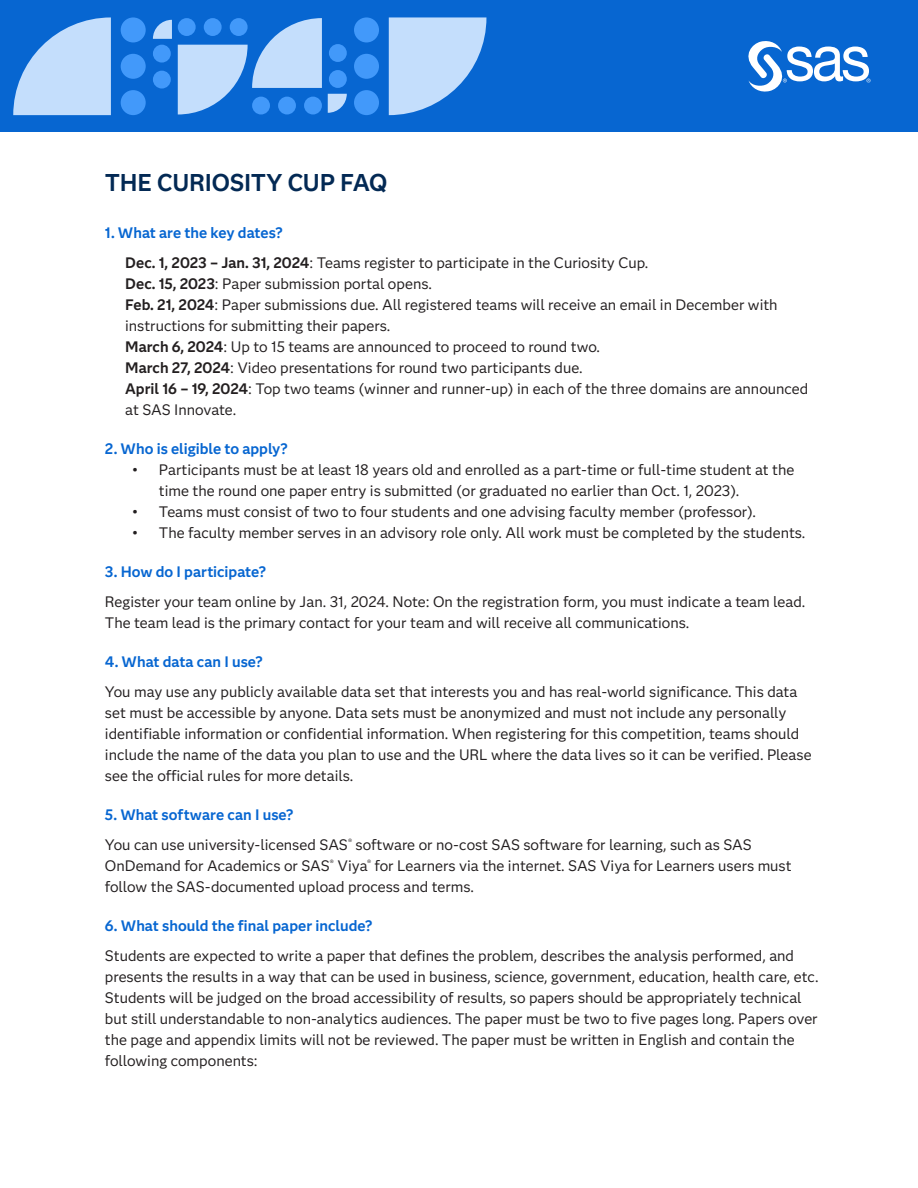
<style>
.page{position:relative;width:918px;height:1188px;background:#fff}
.page>*{position:absolute;margin:0;border:0;box-sizing:border-box;transform-origin:0 0}
.t1{font:700 24px "Anova";letter-spacing:-.01em;color:#032954}
.t2{font:15px/21px "Anova";color:#231f20}
.t3{font:700 15px "Anova";color:#0766d1}
.s1{font-weight:700}
</style>
<div class="page">
<div style="left:0;top:0;width:918px;height:132px;background:#0766d1"></div>
<svg style="left:389px;top:17px;width:97px;height:98px"></svg>
<div style="left:354px;top:90px;width:25px;height:25px;background:#4299fa;border-radius:50%"></div>
<div style="left:354px;top:54px;width:25px;height:25px;background:#4299fa;border-radius:50%"></div>
<div style="left:354px;top:17px;width:25px;height:25px;background:#4299fa;border-radius:50%"></div>
<svg style="left:328px;top:94px;width:19px;height:19px"></svg>
<div style="left:329px;top:44px;width:18px;height:18px;background:#4299fa;border-radius:50%"></div>
<div style="left:329px;top:70px;width:18px;height:18px;background:#4299fa;border-radius:50%"></div>
<svg style="left:13px;top:17px;width:98px;height:98px"></svg>
<div style="left:121px;top:17px;width:25px;height:25px;background:#4299fa;border-radius:50%"></div>
<div style="left:121px;top:54px;width:25px;height:25px;background:#4299fa;border-radius:50%"></div>
<div style="left:121px;top:90px;width:25px;height:25px;background:#4299fa;border-radius:50%"></div>
<svg style="left:178px;top:18px;width:144px;height:96px"></svg>
<svg style="left:153px;top:20px;width:19px;height:19px"></svg>
<div style="left:153px;top:71px;width:18px;height:18px;background:#4299fa;border-radius:50%"></div>
<div style="left:153px;top:45px;width:18px;height:18px;background:#4299fa;border-radius:50%"></div>
<div style="left:178px;top:18px;width:18px;height:18px;background:#4299fa;border-radius:50%"></div>
<div style="left:204px;top:18px;width:18px;height:18px;background:#4299fa;border-radius:50%"></div>
<div style="left:230px;top:18px;width:18px;height:18px;background:#4299fa;border-radius:50%"></div>
<svg style="left:748px;top:41px;width:123px;height:51px"></svg>
<p class="t1" style="left:105px;top:165px;width:284px">THE CURIOSITY CUP FAQ</p>
<p class="t3" style="left:105px;top:221px;width:179px">1. What are the key dates?</p>
<p class="t2" style="left:125px;top:251px;width:525px"><span class="s1">Dec. 1, 2023 – Jan. 31, 2024</span>: Teams register to participate in the Curiosity Cup.</p>
<p class="t2" style="left:125px;top:272px;width:308px"><span class="s1">Dec. 15, 2023</span>: Paper submission portal opens.</p>
<p class="t2" style="left:125px;top:293px;width:654px"><span class="s1">Feb. 21, 2024</span>: Paper submissions due. All registered teams will receive an email in December with instructions for submitting their papers.</p>
<p class="t2" style="left:125px;top:335px;width:476px"><span class="s1">March 6, 2024</span>: Up to 15 teams are announced to proceed to round two.</p>
<p class="t2" style="left:125px;top:356px;width:459px"><span class="s1">March 27, 2024</span>: Video presentations for round two participants due.</p>
<p class="t2" style="left:125px;top:377px;width:685px"><span class="s1">April 16 – 19, 2024</span>: Top two teams (winner and runner-up) in each of the three domains are announced at SAS Innovate.</p>
<p class="t3" style="left:105px;top:437px;width:184px">2. Who is eligible to apply?</p>
<p class="t2" style="left:159px;top:458px;width:637px;text-indent:-27px">• Participants must be at least 18 years old and enrolled as a part-time or full-time student at the time the round one paper entry is submitted (or graduated no earlier than Oct. 1, 2023).</p>
<p class="t2" style="left:132px;top:500px;width:626px">• Teams must consist of two to four students and one advising faculty member (professor).</p>
<p class="t2" style="left:132px;top:521px;width:675px">• The faculty member serves in an advisory role only. All work must be completed by the students.</p>
<p class="t3" style="left:105px;top:560px;width:163px">3. How do I participate?</p>
<p class="t2" style="left:105px;top:590px;width:702px">Register your team online by Jan. 31, 2024. Note: On the registration form, you must indicate a team lead.<br>The team lead is the primary contact for your team and will receive all communications.</p>
<p class="t3" style="left:105px;top:650px;width:160px">4. What data can I use?</p>
<p class="t2" style="left:105px;top:680px;width:708px">You may use any publicly available data set that interests you and has real-world significance. This data set must be accessible by anyone. Data sets must be anonymized and must not include any personally identifiable information or confidential information. When registering for this competition, teams should include the name of the data you plan to use and the URL where the data lives so it can be verified. Please see the official rules for more details.</p>
<p class="t3" style="left:105px;top:803px;width:190px">5. What software can I use?</p>
<p class="t2" style="left:105px;top:833px;width:688px">You can use university-licensed SAS<sup>®</sup> software or no-cost SAS software for learning, such as SAS<br>OnDemand for Academics or SAS<sup>®</sup> Viya<sup>®</sup> for Learners via the internet. SAS Viya for Learners users must follow the SAS-documented upload process and terms.</p>
<p class="t3" style="left:105px;top:914px;width:269px">6. What should the final paper include?</p>
<p class="t2" style="left:105px;top:944px;width:715px">Students are expected to write a paper that defines the problem, describes the analysis performed, and presents the results in a way that can be used in business, science, government, education, health care, etc.<br>Students will be judged on the broad accessibility of results, so papers should be appropriately technical but still understandable to non-analytics audiences. The paper must be two to five pages long. Papers over the page and appendix limits will not be reviewed. The paper must be written in English and contain the following components:</p>
</div>
